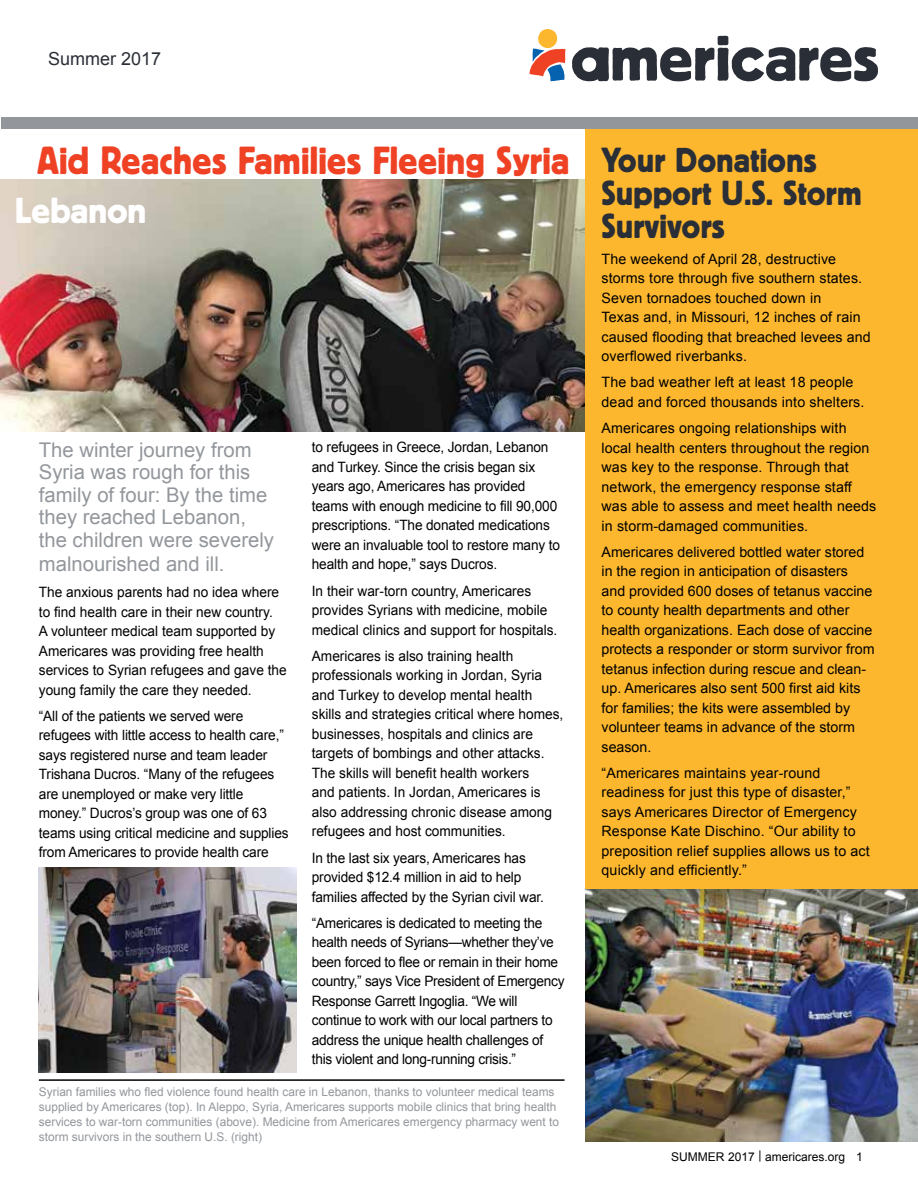
<style>
.page{position:relative;width:918px;height:1188px;background:#fff}
.page>*{position:absolute;margin:0;border:0;box-sizing:border-box;transform-origin:0 0}
.t1{font:39px "Block Berthold BQ";letter-spacing:.01em;color:#ef4123;scale:.94 1}
.t2{font:36px "Block Berthold BQ";color:#fff}
.t3{font:34.5px/33px "Block Berthold BQ";letter-spacing:.01em;color:#2a2e36;scale:.95 1}
.t4{font:20.25px/22.8px "Arial";color:#93979c}
.t5{font:18px "Arial";color:#2a2e36}
.t6{font:14.25px/19.5px "Arial";color:#000;scale:.96 1}
.t7{font:14.25px/19.5px "Arial";color:#000}
.t8{font:14.25px/19.5px "Arial";letter-spacing:-.02em;color:#000;scale:.96 1}
.t9{font:12px/15px "Arial";color:#93979c}
.t10{font:12px "Arial";color:#000}
</style>
<div class="page">
<img style="left:0;top:180px;width:586px;height:252px">
<div style="left:586px;top:128px;width:332px;height:796px;background:#fdb72e"></div>
<hr style="left:39px;top:1079px;width:526px;height:2px;background:#000">
<img style="left:586px;top:889px;width:332px;height:253px">
<img style="left:39px;top:868px;width:258px;height:205px">
<svg style="left:529px;top:29px;width:37px;height:52px"></svg>
<svg style="left:572px;top:36px;width:306px;height:45px"></svg>
<div style="left:1px;top:118px;width:917px;height:11px;background:#93979c"></div>
<p class="t5" style="left:48px;top:48px;width:115px">Summer 2017</p>
<h1 class="t1" style="left:37px;top:138px;width:568px">Aid Reaches Families Fleeing Syria</h1>
<h2 class="t2" style="left:15px;top:190px;width:133px">Lebanon</h2>
<h3 class="t4" style="left:39px;top:438px;width:237px">The winter journey from<br>Syria was rough for this family of four: By the time they reached Lebanon, the children were severely malnourished and ill.</h3>
<p class="t6" style="left:39px;top:582px;width:260px">The anxious parents had no idea where to find health care in their new country.<br>A volunteer medical team supported by Americares was providing free health services to Syrian refugees and gave the young family the care they needed.</p>
<p class="t6" style="left:39px;top:706px;width:262px">“All of the patients we served were refugees with little access to health care,” says registered nurse and team leader Trishana Ducros. “Many of the refugees are unemployed or make very little money.” Ducros’s group was one of 63 teams using critical medicine and supplies from Americares to provide health care</p>
<p class="t6" style="left:312px;top:438px;width:260px">to refugees in Greece, Jordan, Lebanon and Turkey. Since the crisis began six years ago, Americares has provided teams with enough medicine to fill 90,000 prescriptions. “The donated medications were an invaluable tool to restore many to health and hope,” says Ducros.</p>
<p class="t6" style="left:312px;top:581px;width:257px">In their war-torn country, Americares provides Syrians with medicine, mobile medical clinics and support for hospitals.</p>
<p class="t6" style="left:312px;top:646px;width:264px">Americares is also training health professionals working in Jordan, Syria and Turkey to develop mental health skills and strategies critical where homes, businesses, hospitals and clinics are targets of bombings and other attacks.<br>The skills will benefit health workers<br>and patients. In Jordan, Americares is also addressing chronic disease among refugees and host communities.</p>
<p class="t6" style="left:312px;top:848px;width:243px">In the last six years, Americares has provided $12.4 million in aid to help families affected by the Syrian civil war.</p>
<p class="t8" style="left:312px;top:913px;width:265px">“Americares is dedicated to meeting the health needs of Syrians—whether they’ve been forced to flee or remain in their home country,” says Vice President of Emergency Response Garrett Ingoglia. “We will continue to work with our local partners to address the unique health challenges of this violent and long-running crisis.”</p>
<p class="t9" style="left:39px;top:1084px;width:522px">Syrian families who fled violence found health care in Lebanon, thanks to volunteer medical teams supplied by Americares (top). In Aleppo, Syria, Americares supports mobile clinics that bring health services to war-torn communities (above). Medicine from Americares emergency pharmacy went to storm survivors in the southern U.S. (right)</p>
<h3 class="t3" style="left:602px;top:144px;width:275px">Your Donations<br>Support U.S. Storm<br>Survivors</h3>
<p class="t7" style="left:602px;top:249px;width:271px">The weekend of April 28, destructive storms tore through five southern states.<br>Seven tornadoes touched down in<br>Texas and, in Missouri, 12 inches of rain caused flooding that breached levees and overflowed riverbanks.</p>
<p class="t7" style="left:602px;top:373px;width:264px">The bad weather left at least 18 people dead and forced thousands into shelters.</p>
<p class="t7" style="left:602px;top:418px;width:276px">Americares ongoing relationships with local health centers throughout the region was key to the response. Through that network, the emergency response staff was able to assess and meet health needs in storm-damaged communities.</p>
<p class="t7" style="left:602px;top:542px;width:275px">Americares delivered bottled water stored in the region in anticipation of disasters and provided 600 doses of tetanus vaccine to county health departments and other health organizations. Each dose of vaccine protects a responder or storm survivor from tetanus infection during rescue and clean&shy;up. Americares also sent 500 first aid kits for families; the kits were assembled by volunteer teams in advance of the storm season.</p>
<p class="t7" style="left:602px;top:763px;width:270px">“Americares maintains year-round readiness for just this type of disaster,” says Americares Director of Emergency Response Kate Dischino. “Our ability to preposition relief supplies allows us to act quickly and efficiently.”</p>
<p class="t10" style="left:671px;top:1150px;width:193px">SUMMER 2017 | americares.org 1</p>
</div>
